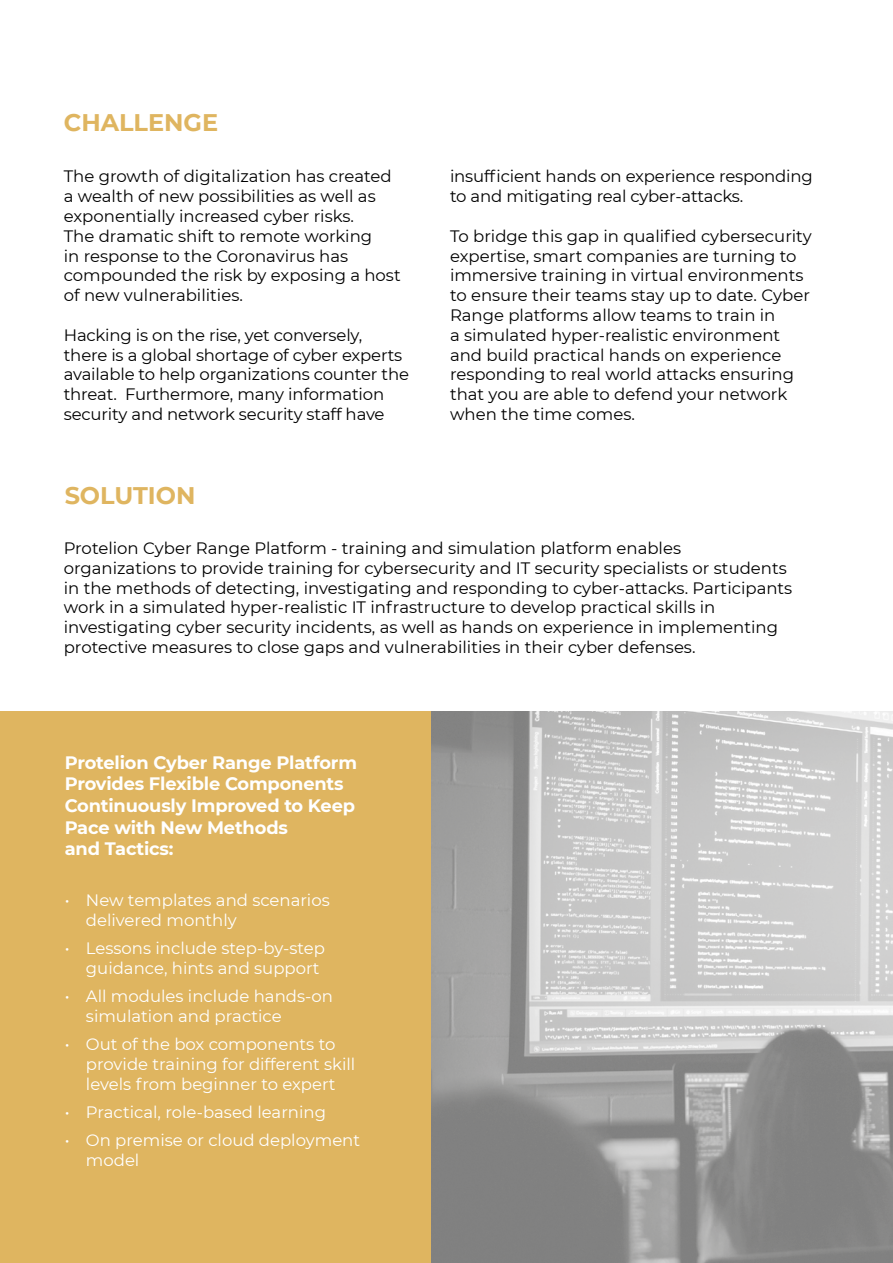
<style>
.page{position:relative;width:893px;height:1263px;background:#fff}
.page>*{position:absolute;margin:0;border:0;box-sizing:border-box;transform-origin:0 0}
.t1{font:700 24px "Montserrat";color:#dfb560}
.t2{font:700 18px/21.6px "Montserrat";letter-spacing:-.01em;color:#fff}
.t3{font:16.5px/19.8px "Montserrat";color:#000}
.t4{font:16.5px/19.8px "Montserrat";color:#fff}
</style>
<div class="page">
<img style="left:430px;top:712px;width:463px;height:551px">
<div style="left:0;top:712px;width:430px;height:551px;background:#dfb560"></div>
<h1 class="t1" style="left:64px;top:105px;width:156px">CHALLENGE</h1>
<p class="t3" style="left:64px;top:166px;width:338px">The growth of digitalization has created a wealth of new possibilities as well as exponentially increased cyber risks.<br>The dramatic shift to remote working<br>in response to the Coronavirus has compounded the risk by exposing a host of new vulnerabilities.</p>
<p class="t3" style="left:64px;top:324px;width:347px">Hacking is on the rise, yet conversely, there is a global shortage of cyber experts available to help organizations counter the threat. Furthermore, many information security and network security staff have</p>
<p class="t3" style="left:450px;top:166px;width:364px">insufficient hands on experience responding to and mitigating real cyber-attacks.</p>
<p class="t3" style="left:450px;top:225px;width:363px">To bridge this gap in qualified cybersecurity expertise, smart companies are turning to immersive training in virtual environments to ensure their teams stay up to date. Cyber Range platforms allow teams to train in<br>a simulated hyper-realistic environment and build practical hands on experience responding to real world attacks ensuring that you are able to defend your network when the time comes.</p>
<h1 class="t1" style="left:65px;top:478px;width:132px">SOLUTION</h1>
<p class="t3" style="left:64px;top:538px;width:730px">Protelion Cyber Range Platform - training and simulation platform enables organizations to provide training for cybersecurity and IT security specialists or students in the methods of detecting, investigating and responding to cyber-attacks. Participants work in a simulated hyper-realistic IT infrastructure to develop practical skills in investigating cyber security incidents, as well as hands on experience in implementing protective measures to close gaps and vulnerabilities in their cyber defenses.</p>
<p class="t2" style="left:65px;top:751px;width:294px">Protelion Cyber Range Platform<br>Provides Flexible Components<br>Continuously Improved to Keep<br>Pace with New Methods<br>and Tactics:</p>
<p class="t4" style="left:86px;top:889px;width:245px;text-indent:-21px">• New templates and scenarios delivered monthly</p>
<p class="t4" style="left:86px;top:938px;width:241px;text-indent:-21px">• Lessons include step-by-step guidance, hints and support</p>
<p class="t4" style="left:86px;top:986px;width:249px;text-indent:-21px">• All modules include hands-on simulation and practice</p>
<p class="t4" style="left:86px;top:1034px;width:271px;text-indent:-21px">• Out of the box components to provide training for different skill levels from beginner to expert</p>
<p class="t4" style="left:65px;top:1102px;width:263px">• Practical, role-based learning</p>
<p class="t4" style="left:86px;top:1130px;width:276px;text-indent:-21px">• On premise or cloud deployment model</p>
</div>
